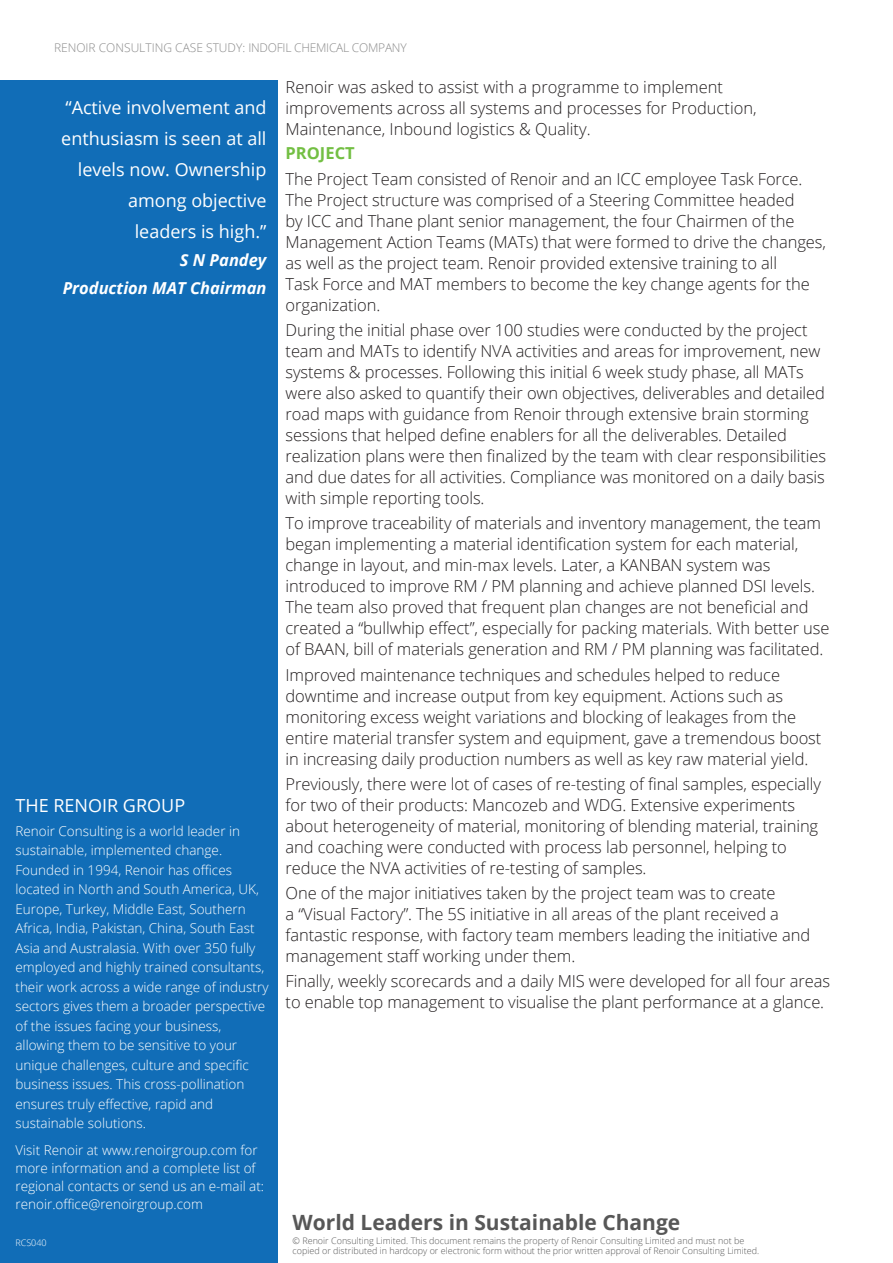
<style>
.page{position:relative;width:893px;height:1263px;background:#fff}
.page>*{position:absolute;margin:0;border:0;box-sizing:border-box;transform-origin:0 0}
.t1{font:700 21px "Open Sans";color:#575757}
.Testimonial{font:18px "Open Sans";color:#fff}
.General_Para{font:300 16.5px/21px "Open Sans";letter-spacing:-.005em;color:#231f20}
.Testimonial_name_des{font:italic 700 16.5px "Open Sans";color:#fff}
.General_Para-2{font:700 16.5px "Open Sans";color:#73bf43}
.Renoir_Blub{font:300 13.5px/19.5px "Open Sans";color:#fff}
.t2{font:300 12px "Open Sans";color:#8a8a8a}
.t3{font:300 9px/10.5px "Open Sans";color:#575757}
.t4{font:300 9px "Open Sans";color:#fff}
</style>
<div class="page">
<div style="left:0;top:81px;width:277px;height:1182px;background:#116db7"></div>
<p class="t2" style="left:54px;top:39px;width:354px">RENOIR CONSULTING CASE STUDY: INDOFIL CHEMICAL COMPANY</p>
<p class="General_Para" style="left:286px;top:76px;width:473px">Renoir was asked to assist with a programme to implement improvements across all systems and processes for Production,<br>Maintenance, Inbound logistics &amp; Quality.</p>
<p class="General_Para-2" style="left:286px;top:142px;width:71px">PROJECT</p>
<p class="General_Para" style="left:286px;top:168px;width:542px">The Project Team consisted of Renoir and an ICC employee Task Force.<br>The Project structure was comprised of a Steering Committee headed<br>by ICC and Thane plant senior management, the four Chairmen of the Management Action Teams (MATs) that were formed to drive the changes, as well as the project team. Renoir provided extensive training to all<br>Task Force and MAT members to become the key change agents for the organization.</p>
<p class="General_Para" style="left:286px;top:319px;width:542px">During the initial phase over 100 studies were conducted by the project team and MATs to identify NVA activities and areas for improvement, new systems &amp; processes. Following this initial 6 week study phase, all MATs were also asked to quantify their own objectives, deliverables and detailed road maps with guidance from Renoir through extensive brain storming sessions that helped define enablers for all the deliverables. Detailed realization plans were then finalized by the team with clear responsibilities and due dates for all activities. Compliance was monitored on a daily basis with simple reporting tools.</p>
<p class="General_Para" style="left:286px;top:512px;width:545px">To improve traceability of materials and inventory management, the team began implementing a material identification system for each material, change in layout, and min-max levels. Later, a KANBAN system was introduced to improve RM / PM planning and achieve planned DSI levels.<br>The team also proved that frequent plan changes are not beneficial and created a “bullwhip effect”, especially for packing materials. With better use of BAAN, bill of materials generation and RM / PM planning was facilitated.</p>
<p class="General_Para" style="left:286px;top:664px;width:537px">Improved maintenance techniques and schedules helped to reduce downtime and increase output from key equipment. Actions such as monitoring excess weight variations and blocking of leakages from the entire material transfer system and equipment, gave a tremendous boost in increasing daily production numbers as well as key raw material yield.</p>
<p class="General_Para" style="left:286px;top:773px;width:537px">Previously, there were lot of cases of re-testing of final samples, especially for two of their products: Mancozeb and WDG. Extensive experiments about heterogeneity of material, monitoring of blending material, training and coaching were conducted with process lab personnel, helping to reduce the NVA activities of re-testing of samples.</p>
<p class="General_Para" style="left:286px;top:882px;width:526px">One of the major initiatives taken by the project team was to create<br>a “Visual Factory”. The 5S initiative in all areas of the plant received a fantastic response, with factory team members leading the initiative and management staff working under them.</p>
<p class="General_Para" style="left:286px;top:970px;width:546px">Finally, weekly scorecards and a daily MIS were developed for all four areas to enable top management to visualise the plant performance at a glance.</p>
<p class="Testimonial" style="left:65px;top:95px;width:203px">“Active involvement and</p>
<p class="Testimonial" style="left:61px;top:126px;width:207px">enthusiasm is seen at all</p>
<p class="Testimonial" style="left:78px;top:157px;width:190px">levels now. Ownership</p>
<p class="Testimonial" style="left:128px;top:188px;width:140px">among objective</p>
<p class="Testimonial" style="left:135px;top:219px;width:133px">leaders is high.”</p>
<p class="Testimonial_name_des" style="left:180px;top:248px;width:88px">S N Pandey</p>
<p class="Testimonial_name_des" style="left:63px;top:277px;width:205px">Production MAT Chairman</p>
<p class="Testimonial" style="left:15px;top:793px;width:171px">THE RENOIR GROUP</p>
<p class="Renoir_Blub" style="left:15px;top:820px;width:255px">Renoir Consulting is a world leader in sustainable, implemented change.<br>Founded in 1994, Renoir has offices located in North and South America, UK, Europe, Turkey, Middle East, Southern Africa, India, Pakistan, China, South East Asia and Australasia. With over 350 fully employed and highly trained consultants, their work across a wide range of industry sectors gives them a broader perspective of the issues facing your business, allowing them to be sensitive to your unique challenges, culture and specific business issues. This cross-pollination ensures truly effective, rapid and sustainable solutions.</p>
<p class="Renoir_Blub" style="left:15px;top:1140px;width:250px;line-height:18px">Visit Renoir at www.renoirgroup.com for more information and a complete list of regional contacts or send us an e-mail at: renoir.office@renoirgroup.com</p>
<p class="t4" style="left:15px;top:1237px;width:33px">RCS040</p>
<p class="t1" style="left:293px;top:1208px;width:389px">World Leaders in Sustainable Change</p>
<p class="t3" style="left:293px;top:1235px;width:468px">© Renoir Consulting Limited. This document remains the property of Renoir Consulting Limited and must not be copied or distributed in hardcopy or electronic form without the prior written approval of Renoir Consulting Limited.</p>
</div>
